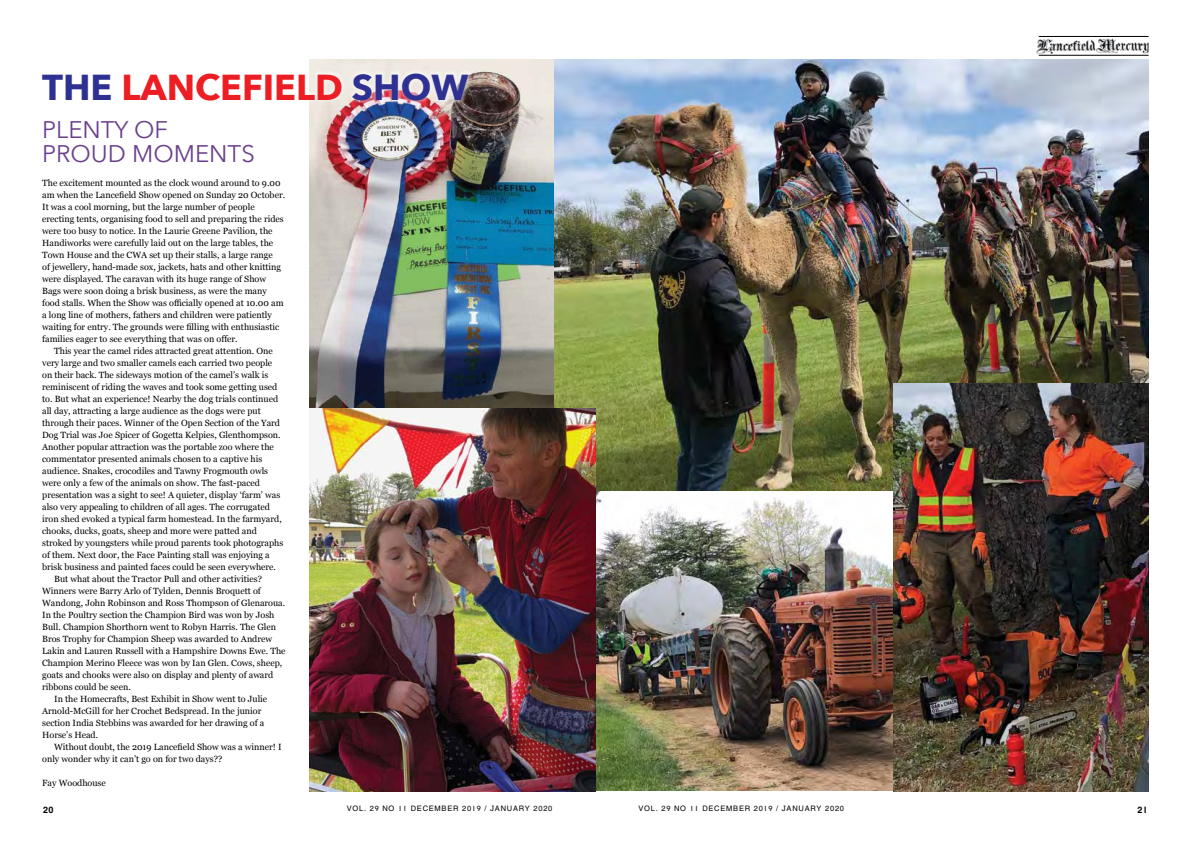
<style>
.page{position:relative;width:1191px;height:842px;background:#fff}
.page>*{position:absolute;margin:0;border:0;box-sizing:border-box;transform-origin:0 0}
.t1{font:700 36px "Avenir Next";color:#ed1d24}
.t2{font:24px/24px "Avenir Next";color:#6a408d}
.t3{font:9px/12px "Georgia";color:#000}
.t4{font:700 9px "Helvetica Textbook";color:#000}
.t5{font:7.5px "Helvetica Textbook";letter-spacing:.1em;color:#000}
.s1{color:#2e3092}
</style>
<div class="page">
<img style="left:553px;top:60px;width:595px;height:432px">
<img style="left:310px;top:59px;width:243px;height:350px">
<img style="left:595px;top:492px;width:298px;height:298px">
<img style="left:893px;top:384px;width:255px;height:408px">
<img style="left:310px;top:409px;width:285px;height:383px">
<img style="left:309px;top:69px;width:163px;height:97px">
<img style="left:1036px;top:36px;width:113px;height:20px">
<hr style="left:1038px;top:55px;width:110px;height:1px;background:#000">
<hr style="left:1038px;top:36px;width:110px;height:1px;background:#000">
<h1 class="t1" style="left:42px;top:56px;width:427px"><span class="s1">THE</span> LANCEFIELD <span class="s1">SHOW</span></h1>
<h2 class="t2" style="left:42px;top:116px;width:214px">PLENTY OF<br>PROUD MOMENTS</h2>
<p class="t3" style="left:42px;top:177px;width:244px">The excitement mounted as the clock wound around to 9.00 am when the Lancefield Show opened on Sunday 20 October.<br>It was a cool morning, but the large number of people erecting tents, organising food to sell and preparing the rides were too busy to notice. In the Laurie Greene Pavilion, the Handiworks were carefully laid out on the large tables, the Town House and the CWA set up their stalls, a large range<br>of jewellery, hand-made sox, jackets, hats and other knitting were displayed. The caravan with its huge range of Show Bags were soon doing a brisk business, as were the many food stalls. When the Show was officially opened at 10.00 am a long line of mothers, fathers and children were patiently waiting for entry. The grounds were filling with enthusiastic families eager to see everything that was on offer.</p>
<p class="t3" style="left:54px;top:345px;width:220px">This year the camel rides attracted great attention. One</p>
<p class="t3" style="left:42px;top:357px;width:232px">very large and two smaller camels each carried two people</p>
<p class="t3" style="left:42px;top:369px;width:228px">on their back. The sideways motion of the camel’s walk is</p>
<p class="t3" style="left:42px;top:381px;width:237px">reminiscent of riding the waves and took some getting used</p>
<p class="t3" style="left:42px;top:393px;width:237px">to. But what an experience! Nearby the dog trials continued</p>
<p class="t3" style="left:42px;top:405px;width:220px">all day, attracting a large audience as the dogs were put</p>
<p class="t3" style="left:42px;top:417px;width:239px">through their paces. Winner of the Open Section of the Yard</p>
<p class="t3" style="left:42px;top:429px;width:240px">Dog Trial was Joe Spicer of Gogetta Kelpies, Glenthompson.</p>
<p class="t3" style="left:42px;top:441px;width:233px">Another popular attraction was the portable zoo where the</p>
<p class="t3" style="left:42px;top:453px;width:222px">commentator presented animals chosen to a captive his</p>
<p class="t3" style="left:42px;top:465px;width:227px">audience. Snakes, crocodiles and Tawny Frogmouth owls</p>
<p class="t3" style="left:42px;top:477px;width:219px">were only a few of the animals on show. The fast-paced</p>
<p class="t3" style="left:42px;top:489px;width:239px">presentation was a sight to see! A quieter, display ‘farm’ was</p>
<p class="t3" style="left:42px;top:501px;width:229px">also very appealing to children of all ages. The corrugated</p>
<p class="t3" style="left:42px;top:513px;width:241px">iron shed evoked a typical farm homestead. In the farmyard,</p>
<p class="t3" style="left:42px;top:525px;width:216px">chooks, ducks, goats, sheep and more were patted and</p>
<p class="t3" style="left:42px;top:537px;width:243px">stroked by youngsters while proud parents took photographs</p>
<p class="t3" style="left:42px;top:549px;width:229px">of them. Next door, the Face Painting stall was enjoying a</p>
<p class="t3" style="left:42px;top:561px;width:235px">brisk business and painted faces could be seen everywhere.</p>
<p class="t3" style="left:54px;top:573px;width:209px">But what about the Tractor Pull and other activities?</p>
<p class="t3" style="left:42px;top:585px;width:220px">Winners were Barry Arlo of Tylden, Dennis Broquett of</p>
<p class="t3" style="left:42px;top:597px;width:244px">Wandong, John Robinson and Ross Thompson of Glenaroua.</p>
<p class="t3" style="left:42px;top:609px;width:234px">In the Poultry section the Champion Bird was won by Josh</p>
<p class="t3" style="left:42px;top:621px;width:235px">Bull. Champion Shorthorn went to Robyn Harris. The Glen</p>
<p class="t3" style="left:42px;top:633px;width:231px">Bros Trophy for Champion Sheep was awarded to Andrew</p>
<p class="t3" style="left:42px;top:645px;width:245px">Lakin and Lauren Russell with a Hampshire Downs Ewe. The</p>
<p class="t3" style="left:42px;top:657px;width:242px">Champion Merino Fleece was won by Ian Glen. Cows, sheep,</p>
<p class="t3" style="left:42px;top:669px;width:233px">goats and chooks were also on display and plenty of award</p>
<p class="t3" style="left:42px;top:681px;width:90px">ribbons could be seen.</p>
<p class="t3" style="left:54px;top:693px;width:214px">In the Homecrafts, Best Exhibit in Show went to Julie</p>
<p class="t3" style="left:42px;top:705px;width:221px">Arnold-McGill for her Crochet Bedspread. In the junior</p>
<p class="t3" style="left:42px;top:717px;width:224px">section India Stebbins was awarded for her drawing of a</p>
<p class="t3" style="left:42px;top:729px;width:58px">Horse’s Head.</p>
<p class="t3" style="left:54px;top:741px;width:229px">Without doubt, the 2019 Lancefield Show was a winner! I</p>
<p class="t3" style="left:42px;top:753px;width:182px">only wonder why it can’t go on for two days??</p>
<p class="t3" style="left:42px;top:777px;width:65px">Fay Woodhouse</p>
<p class="t4" style="left:43px;top:804px;width:12px">20</p>
<p class="t5" style="left:347px;top:804px;width:207px">VOL. 29 NO 11 DECEMBER 2019 / JANUARY 2020</p>
<p class="t5" style="left:638px;top:804px;width:207px">VOL. 29 NO 11 DECEMBER 2019 / JANUARY 2020</p>
<p class="t4" style="left:1137px;top:804px;width:12px">21</p>
</div>
